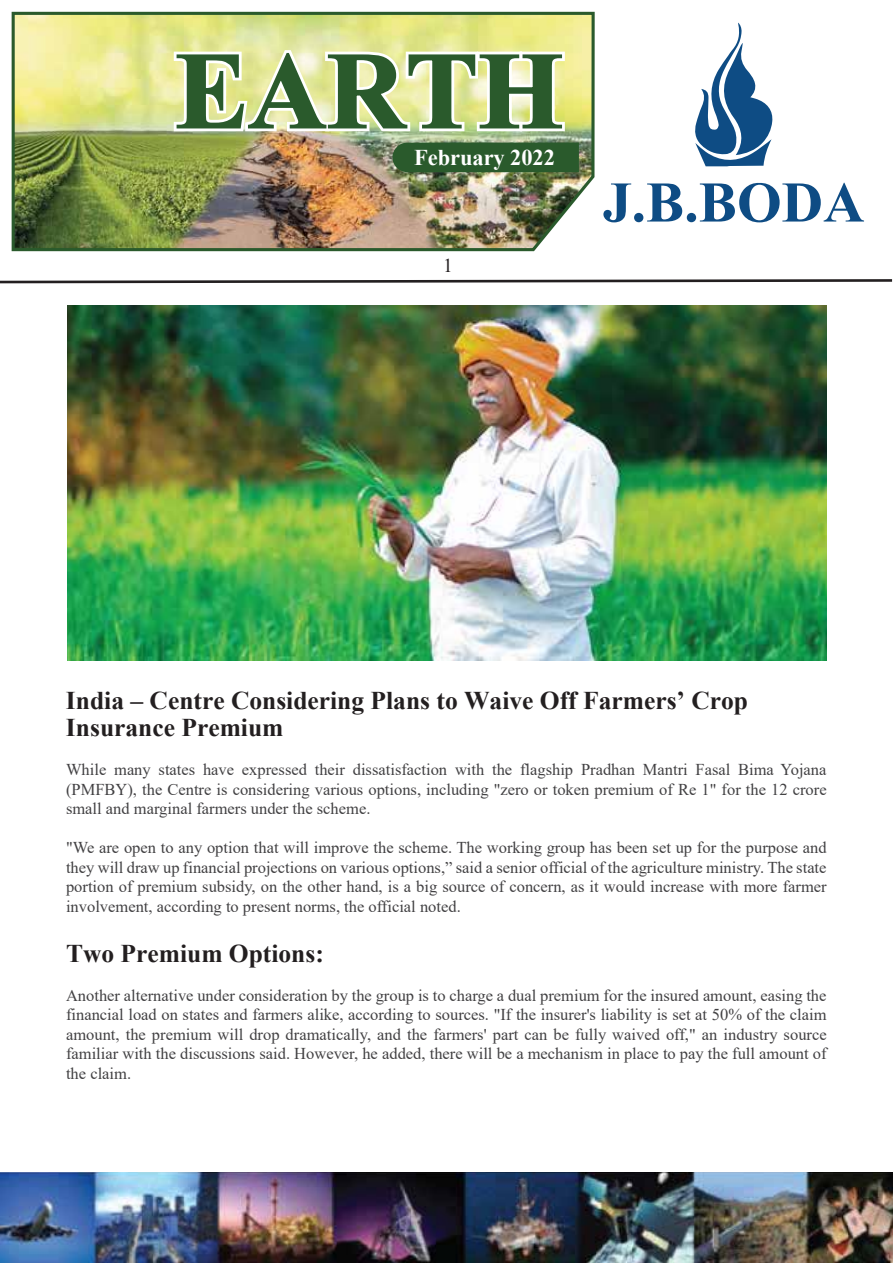
<style>
.page{position:relative;width:893px;height:1263px;background:#fff}
.page>*{position:absolute;margin:0;border:0;box-sizing:border-box;transform-origin:0 0}
.t1{font:700 57.45px "Times New Roman";color:#0e4c84}
.t2{font:700 25.5px/27px "Times New Roman";color:#231f20}
.t3{font:700 22.5px "Times New Roman";letter-spacing:-.005em;color:#fff}
.t4{font:19.5px "Times New Roman";color:#231f20}
.t5{font:16.5px/19.5px "Times New Roman";color:#424143;text-align:justify}
</style>
<div class="page">
<img style="left:11px;top:11px;width:584px;height:241px">
<svg style="left:170px;top:44px;width:399px;height:91px;background:#a4b786"></svg>
<div style="left:392px;top:143px;width:187px;height:29px;background:#2a5a2c"></div>
<svg style="left:695px;top:23px;width:78px;height:143px"></svg>
<img style="left:0;top:1172px;width:893px;height:91px">
<svg style="left:0;top:279px;width:893px;height:5px"></svg>
<img style="left:67px;top:305px;width:759px;height:356px">
<h3 class="t3" style="left:414px;top:141px;width:142px">February 2022</h3>
<p class="t4" style="left:443px;top:252px;width:11px">1</p>
<h1 class="t1" style="left:603px;top:161px;width:263px">J.B.BODA</h1>
<h2 class="t2" style="left:66px;top:686px;width:684px">India – Centre Considering Plans to Waive Off Farmers’ Crop<br>Insurance Premium</h2>
<p class="t5" style="left:66px;top:759px;width:762px">While many states have expressed their dissatisfaction with the flagship Pradhan Mantri Fasal Bima Yojana (PMFBY), the Centre is considering various options, including "zero or token premium of Re 1" for the 12 crore small and marginal farmers under the scheme.</p>
<p class="t5" style="left:66px;top:837px;width:762px">"We are open to any option that will improve the scheme. The working group has been set up for the purpose and they will draw up financial projections on various options,” said a senior official of the agriculture ministry. The state portion of premium subsidy, on the other hand, is a big source of concern, as it would increase with more farmer involvement, according to present norms, the official noted.</p>
<h2 class="t2" style="left:66px;top:939px;width:259px">Two Premium Options:</h2>
<p class="t5" style="left:66px;top:985px;width:762px">Another alternative under consideration by the group is to charge a dual premium for the insured amount, easing the financial load on states and farmers alike, according to sources. "If the insurer's liability is set at 50% of the claim amount, the premium will drop dramatically, and the farmers' part can be fully waived off," an industry source familiar with the discussions said. However, he added, there will be a mechanism in place to pay the full amount of the claim.</p>
</div>
